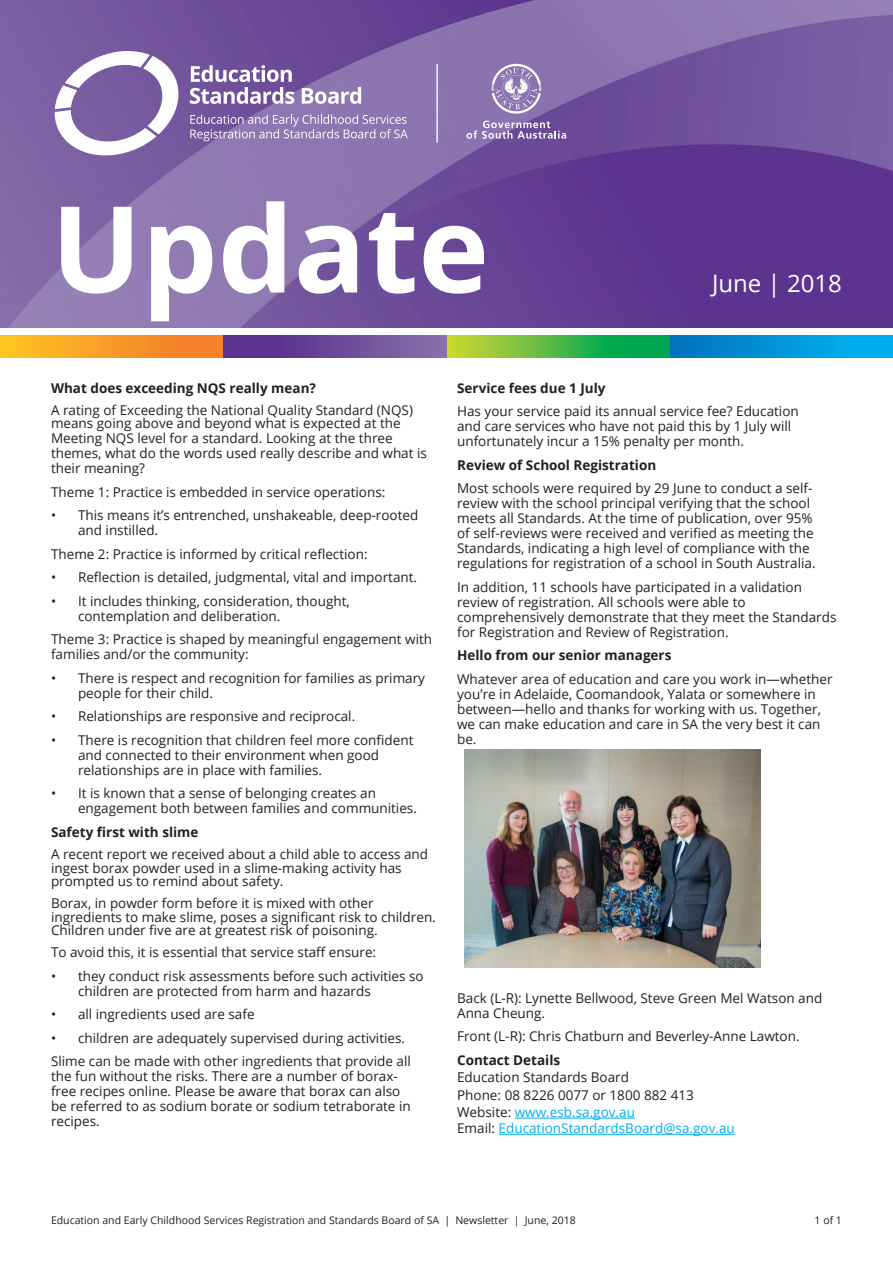
<style>
.page{position:relative;width:893px;height:1263px;background:#fff}
.page>*{position:absolute;margin:0;border:0;box-sizing:border-box;transform-origin:0 0}
.t1{font:700 120px "Open Sans";color:#fff}
.t2{font:24px "Open Sans";color:#fff}
.Body_copy_H2{font:13.5px/15px "Open Sans";color:#231f20}
.Body_copy_H2-2{font:700 13.5px "Open Sans";color:#231f20}
.Body_Copy_Basic___10{font:13.5px/16.2px "Open Sans";color:#00aeef}
.Body_Copy_Basic___10-2{font:13.5px "Open Sans";color:#231f20}
.t3{font:10.5px "Open Sans";color:#231f20}
.s1{color:#231f20}
</style>
<div class="page">
<img style="left:0;top:0;width:893px;height:327px">
<div style="left:0;top:336px;width:224px;height:21px;background:linear-gradient(to right,#fec323,#f3772b)"></div>
<div style="left:224px;top:336px;width:223px;height:21px;background:linear-gradient(to right,#522889,#876ea9)"></div>
<svg style="left:447px;top:336px;width:223px;height:21px;background:#50b944"></svg>
<div style="left:670px;top:336px;width:223px;height:21px;background:linear-gradient(to right,#0073bd,#00b7f7)"></div>
<svg style="left:54px;top:51px;width:125px;height:104px"></svg>
<svg style="left:190px;top:114px;width:218px;height:27px;background:#9c88ba"></svg>
<svg style="left:190px;top:65px;width:104px;height:39px"></svg>
<svg style="left:302px;top:87px;width:59px;height:17px"></svg>
<svg style="left:466px;top:121px;width:100px;height:18px;background:#9984b9"></svg>
<svg style="left:491px;top:64px;width:50px;height:50px;background:#a896c3"></svg>
<hr style="left:436px;top:64px;width:2px;height:79px;background:#fff">
<hr style="left:515px;top:1118px;width:120px;height:1px;background:#00aeef">
<hr style="left:499px;top:1134px;width:236px;height:1px;background:#00aeef">
<img style="left:465px;top:749px;width:295px;height:218px">
<h1 class="t1" style="left:51px;top:164px;width:440px">Update</h1>
<h2 class="t2" style="left:712px;top:267px;width:131px">June | 2018</h2>
<p class="Body_copy_H2-2" style="left:51px;top:378px;width:266px">What does exceeding NQS really mean?</p>
<p class="Body_copy_H2" style="left:51px;top:403px;width:363px;line-height:13.5px">A rating of Exceeding the National Quality Standard (NQS) means going above and beyond what is expected at the</p>
<p class="Body_copy_H2" style="left:51px;top:431px;width:377px">Meeting NQS level for a standard. Looking at the three themes, what do the words used really describe and what is their meaning?</p>
<p class="Body_copy_H2" style="left:51px;top:484px;width:336px">Theme 1: Practice is embedded in service operations:</p>
<p class="Body_copy_H2" style="left:78px;top:508px;width:342px;text-indent:-27px">• This means it’s entrenched, unshakeable, deep-rooted and instilled.</p>
<p class="Body_copy_H2" style="left:51px;top:546px;width:318px">Theme 2: Practice is informed by critical reflection:</p>
<p class="Body_copy_H2" style="left:51px;top:570px;width:368px">• Reflection is detailed, judgmental, vital and important.</p>
<p class="Body_copy_H2" style="left:78px;top:593px;width:273px;text-indent:-27px">• It includes thinking, consideration, thought, contemplation and deliberation.</p>
<p class="Body_copy_H2" style="left:51px;top:632px;width:383px">Theme 3: Practice is shaped by meaningful engagement with families and/or the community:</p>
<p class="Body_copy_H2" style="left:78px;top:670px;width:349px;text-indent:-27px">• There is respect and recognition for families as primary people for their child.</p>
<p class="Body_copy_H2" style="left:51px;top:709px;width:306px">• Relationships are responsive and reciprocal.</p>
<p class="Body_copy_H2" style="left:78px;top:732px;width:337px;text-indent:-27px">• There is recognition that children feel more confident and connected to their environment when good relationships are in place with families.</p>
<p class="Body_copy_H2" style="left:78px;top:786px;width:340px;text-indent:-27px">• It is known that a sense of belonging creates an engagement both between families and communities.</p>
<p class="Body_copy_H2-2" style="left:51px;top:822px;width:149px">Safety first with slime</p>
<p class="Body_copy_H2" style="left:51px;top:847px;width:379px;line-height:13.5px">A recent report we received about a child able to access and ingest borax powder used in a slime-making activity has prompted us to remind about safety.</p>
<p class="Body_copy_H2" style="left:51px;top:896px;width:386px;line-height:13.5px">Borax, in powder form before it is mixed with other ingredients to make slime, poses a significant risk to children.<br>Children under five are at greatest risk of poisoning.</p>
<p class="Body_copy_H2" style="left:51px;top:944px;width:327px">To avoid this, it is essential that service staff ensure:</p>
<p class="Body_copy_H2" style="left:78px;top:968px;width:347px;text-indent:-27px">• they conduct risk assessments before such activities so children are protected from harm and hazards</p>
<p class="Body_copy_H2" style="left:51px;top:1006px;width:205px">• all ingredients used are safe</p>
<p class="Body_copy_H2" style="left:51px;top:1030px;width:356px">• children are adequately supervised during activities.</p>
<p class="Body_copy_H2" style="left:51px;top:1053px;width:361px">Slime can be made with other ingredients that provide all the fun without the risks. There are a number of borax&shy;free recipes online. Please be aware that borax can also be referred to as sodium borate or sodium tetraborate in recipes.</p>
<p class="Body_copy_H2-2" style="left:457px;top:378px;width:150px">Service fees due 1 July</p>
<p class="Body_copy_H2" style="left:457px;top:404px;width:343px">Has your service paid its annual service fee? Education and care services who have not paid this by 1 July will unfortunately incur a 15% penalty per month.</p>
<p class="Body_copy_H2-2" style="left:457px;top:455px;width:201px">Review of School Registration</p>
<p class="Body_copy_H2" style="left:457px;top:481px;width:360px">Most schools were required by 29 June to conduct a self&shy;review with the school principal verifying that the school meets all Standards. At the time of publication, over 95% of self-reviews were received and verified as meeting the Standards, indicating a high level of compliance with the regulations for registration of a school in South Australia.</p>
<p class="Body_copy_H2" style="left:457px;top:579px;width:381px">In addition, 11 schools have participated in a validation review of registration. All schools were able to comprehensively demonstrate that they meet the Standards for Registration and Review of Registration.</p>
<p class="Body_copy_H2-2" style="left:457px;top:646px;width:216px">Hello from our senior managers</p>
<p class="Body_copy_H2" style="left:457px;top:671px;width:377px">Whatever area of education and care you work in—whether you’re in Adelaide, Coomandook, Yalata or somewhere in between—hello and thanks for working with us. Together, we can make education and care in SA the very best it can be.</p>
<p class="Body_copy_H2" style="left:457px;top:990px;width:367px">Back (L-R): Lynette Bellwood, Steve Green Mel Watson and<br>Anna Cheung.</p>
<p class="Body_copy_H2" style="left:457px;top:1028px;width:344px">Front (L-R): Chris Chatburn and Beverley-Anne Lawton.</p>
<p class="Body_copy_H2-2" style="left:457px;top:1050px;width:105px">Contact Details</p>
<p class="Body_Copy_Basic___10-2" style="left:457px;top:1068px;width:173px">Education Standards Board</p>
<p class="Body_Copy_Basic___10-2" style="left:457px;top:1085px;width:238px">Phone: 08 8226 0077 or 1800 882 413</p>
<p class="Body_Copy_Basic___10" style="left:457px;top:1104px;width:279px"><span class="s1">Website:</span> www.esb.sa.gov.au<br><span class="s1">Email:</span> EducationStandardsBoard@sa.gov.au</p>
<p class="t3" style="left:51px;top:1213px;width:526px">Education and Early Childhood Services Registration and Standards Board of SA | Newsletter | June, 2018</p>
<p class="t3" style="left:815px;top:1213px;width:29px">1 of 1</p>
</div>
